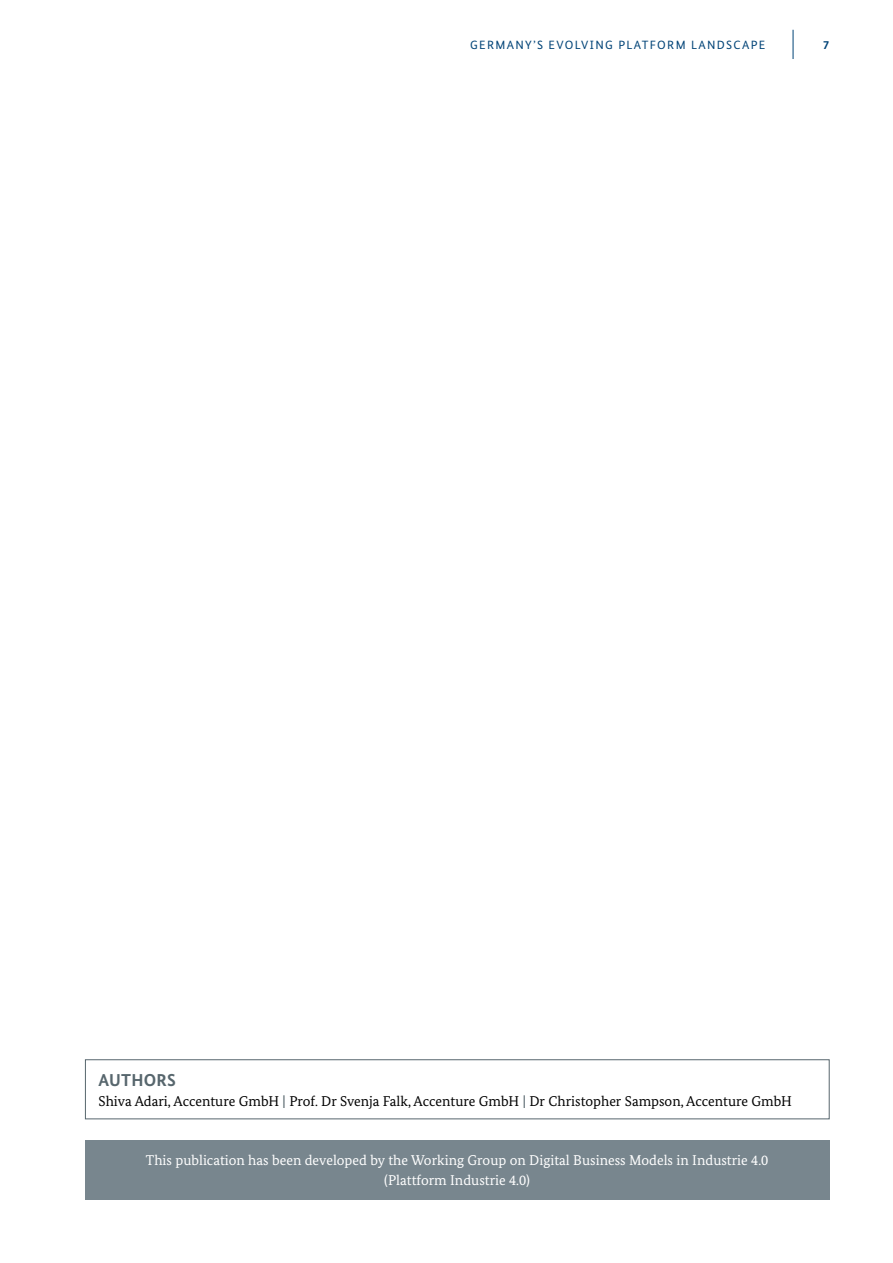
<style>
.page{position:relative;width:893px;height:1263px;background:#fff}
.page>*{position:absolute;margin:0;border:0;box-sizing:border-box;transform-origin:0 0}
.t1{font:700 17.25px "Bundes Sans";letter-spacing:.01em;color:#57666d}
.t2{font:14.25px/19.5px "Bundes Serif";color:#fff;text-align:center}
.t3{font:14.25px "Bundes Serif";color:#000}
.t4{font:12px "Bundes Sans";letter-spacing:.11em;color:#004377}
.t5{font:700 12px "Bundes Sans";color:#004377}
.s1{font-weight:700;color:#57666d}
</style>
<div class="page">
<svg style="left:793px;top:30px;width:1px;height:29px"></svg>
<div style="left:85px;top:1140px;width:744px;height:59px;background:#78868e"></div>
<div style="left:85px;top:1059px;width:745px;height:60px;border:1px solid #57666d"></div>
<p class="t4" style="left:470px;top:37px;width:297px">GERMANY’S EVOLVING PLATFORM LANDSCAPE</p>
<p class="t5" style="left:823px;top:37px;width:7px">7</p>
<p class="t1" style="left:99px;top:1070px;width:79px">AUTHORS</p>
<p class="t3" style="left:99px;top:1092px;width:695px">Shiva Adari, Accenture GmbH <span class="s1">|</span> Prof. Dr Svenja Falk, Accenture GmbH <span class="s1">|</span> Dr Christopher Sampson, Accenture GmbH</p>
<p class="t2" style="left:146px;top:1150px;width:624px">This publication has been developed by the Working Group on Digital Business Models in Industrie 4.0 (Plattform Industrie 4.0)</p>
</div>
